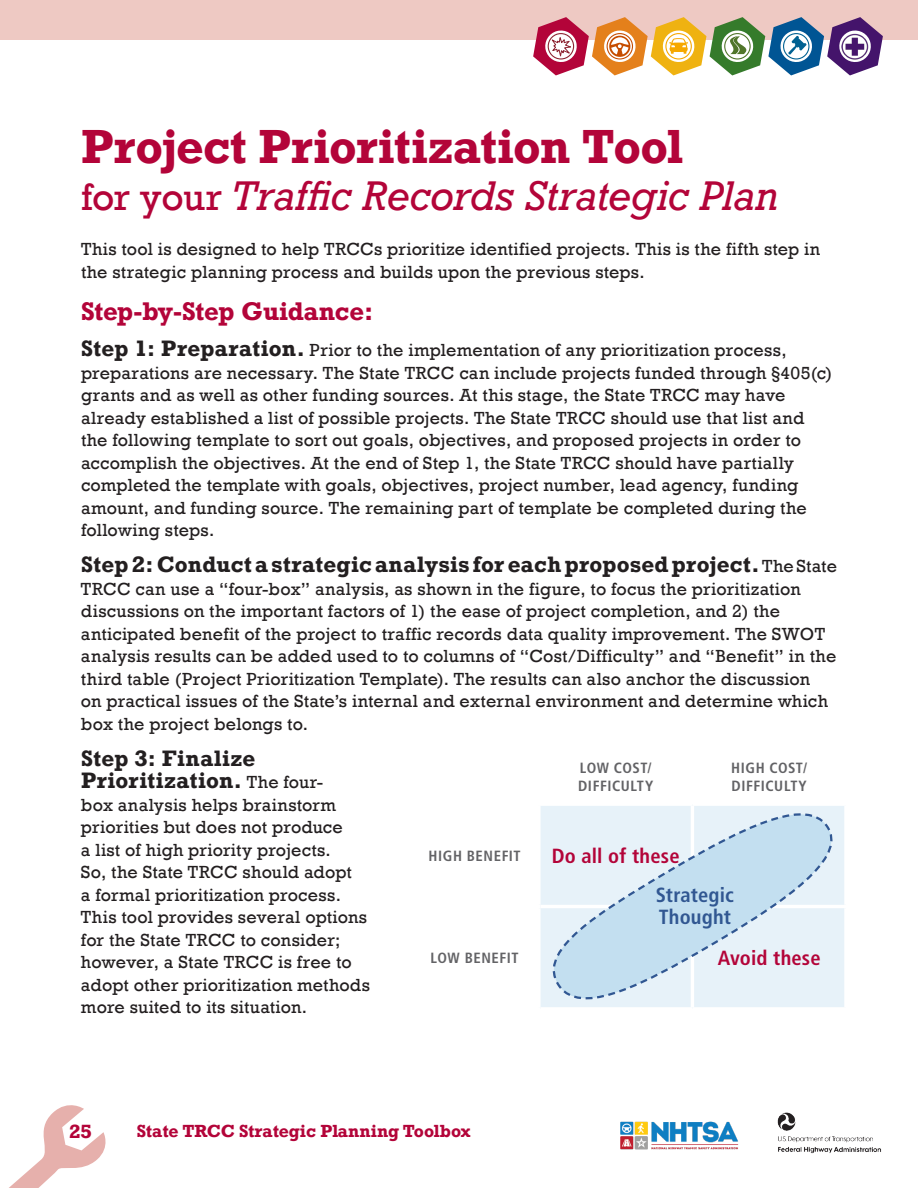
<style>
.page{position:relative;width:918px;height:1188px;background:#fff}
.page>*{position:absolute;margin:0;border:0;box-sizing:border-box;transform-origin:0 0}
.Chapter_Title{font:700 45px "Rockwell";letter-spacing:-.015em;color:#b30439}
.Chapter_Title-2{font:italic 39px "Rockwell";letter-spacing:-.005em;color:#b30439}
.Heading_1{font:700 24px "Rockwell";letter-spacing:-.015em;color:#b30439}
.Body_Paragraph{font:700 21px/22.5px "Rockwell";letter-spacing:.01em;color:#231f20}
.t1{font:700 condensed 20.4px "Frutiger LT Std";letter-spacing:.01em;color:#b30439}
.t2{font:700 condensed 20.4px/22.8px "Frutiger LT Std";letter-spacing:.01em;color:#315792}
.Body_Paragraph-2{font:18px/22.5px "Rockwell";letter-spacing:.01em;color:#231f20}
.t3{font:700 18px "Rockwell";color:#b30439}
.t4{font:700 16.5px "Rockwell";color:#b30439}
.t5{font:700 condensed 14.85px/18.1px "Frutiger LT Std";letter-spacing:.035em;color:#636366}
.s1{font-style:normal}
.s2{font-weight:700;font-size:21px}
.s3{font-weight:400;font-size:18px}
</style>
<div class="page">
<div style="left:0;top:0;width:918px;height:40px;background:#eec9c3"></div>
<svg style="left:9px;top:1105px;width:97px;height:83px"></svg>
<img style="left:777px;top:1112px;width:104px;height:42px">
<img style="left:620px;top:1121px;width:119px;height:29px">
<svg style="left:533px;top:17px;width:350px;height:58px"></svg>
<div style="left:542px;top:806px;width:298px;height:201px;background:#e7f2f9"></div>
<svg style="left:554px;top:821px;width:278px;height:170px;background:#d3e6f3"></svg>
<p class="Chapter_Title" style="left:81px;top:118px;width:604px">Project Prioritization Tool</p>
<p class="Chapter_Title-2" style="left:81px;top:171px;width:699px"><span class="s1">for your</span> Traffic Records Strategic Plan</p>
<p class="Body_Paragraph-2" style="left:81px;top:238px;width:741px">This tool is designed to help TRCCs prioritize identified projects. This is the fifth step in the strategic planning process and builds upon the previous steps.</p>
<p class="Heading_1" style="left:81px;top:296px;width:294px">Step-by-Step Guidance:</p>
<p class="Body_Paragraph-2" style="left:81px;top:339px;width:753px"><span class="s2">Step 1: Preparation.</span> Prior to the implementation of any prioritization process, preparations are necessary. The State TRCC can include projects funded through §405(c) grants and as well as other funding sources. At this stage, the State TRCC may have already established a list of possible projects. The State TRCC should use that list and the following template to sort out goals, objectives, and proposed projects in order to accomplish the objectives. At the end of Step 1, the State TRCC should have partially completed the template with goals, objectives, project number, lead agency, funding amount, and funding source. The remaining part of template be completed during the following steps.</p>
<p class="Body_Paragraph" style="left:81px;top:553px;width:758px">Step 2: Conduct a strategic analysis for each proposed project. <span class="s3">The State</span></p>
<p class="Body_Paragraph-2" style="left:81px;top:578px;width:757px">TRCC can use a “four-box” analysis, as shown in the figure, to focus the prioritization discussions on the important factors of 1) the ease of project completion, and 2) the anticipated benefit of the project to traffic records data quality improvement. The SWOT analysis results can be added used to to columns of “Cost/Difficulty” and “Benefit” in the third table (Project Prioritization Template). The results can also anchor the discussion<br>on practical issues of the State’s internal and external environment and determine which box the project belongs to.</p>
<p class="Body_Paragraph" style="left:81px;top:747px;width:244px">Step 3: Finalize<br>Prioritization. <span class="s3">The four-</span></p>
<p class="Body_Paragraph-2" style="left:81px;top:794px;width:290px">box analysis helps brainstorm priorities but does not produce<br>a list of high priority projects.<br>So, the State TRCC should adopt<br>a formal prioritization process.<br>This tool provides several options for the State TRCC to consider; however, a State TRCC is free to adopt other prioritization methods more suited to its situation.</p>
<p class="t5" style="left:578px;top:759px;width:77px">LOW COST/<br>DIFFICULTY</p>
<p class="t5" style="left:731px;top:759px;width:77px">HIGH COST/<br>DIFFICULTY</p>
<p class="t5" style="left:428px;top:847px;width:94px">HIGH BENEFIT</p>
<p class="t1" style="left:552px;top:844px;width:129px">Do all of these</p>
<p class="t2" style="left:656px;top:883px;width:79px">Strategic<br>Thought</p>
<p class="t5" style="left:431px;top:949px;width:90px">LOW BENEFIT</p>
<p class="t1" style="left:718px;top:946px;width:104px">Avoid these</p>
<p class="t3" style="left:69px;top:1120px;width:24px">25</p>
<p class="t4" style="left:137px;top:1121px;width:335px">State TRCC Strategic Planning Toolbox</p>
</div>
